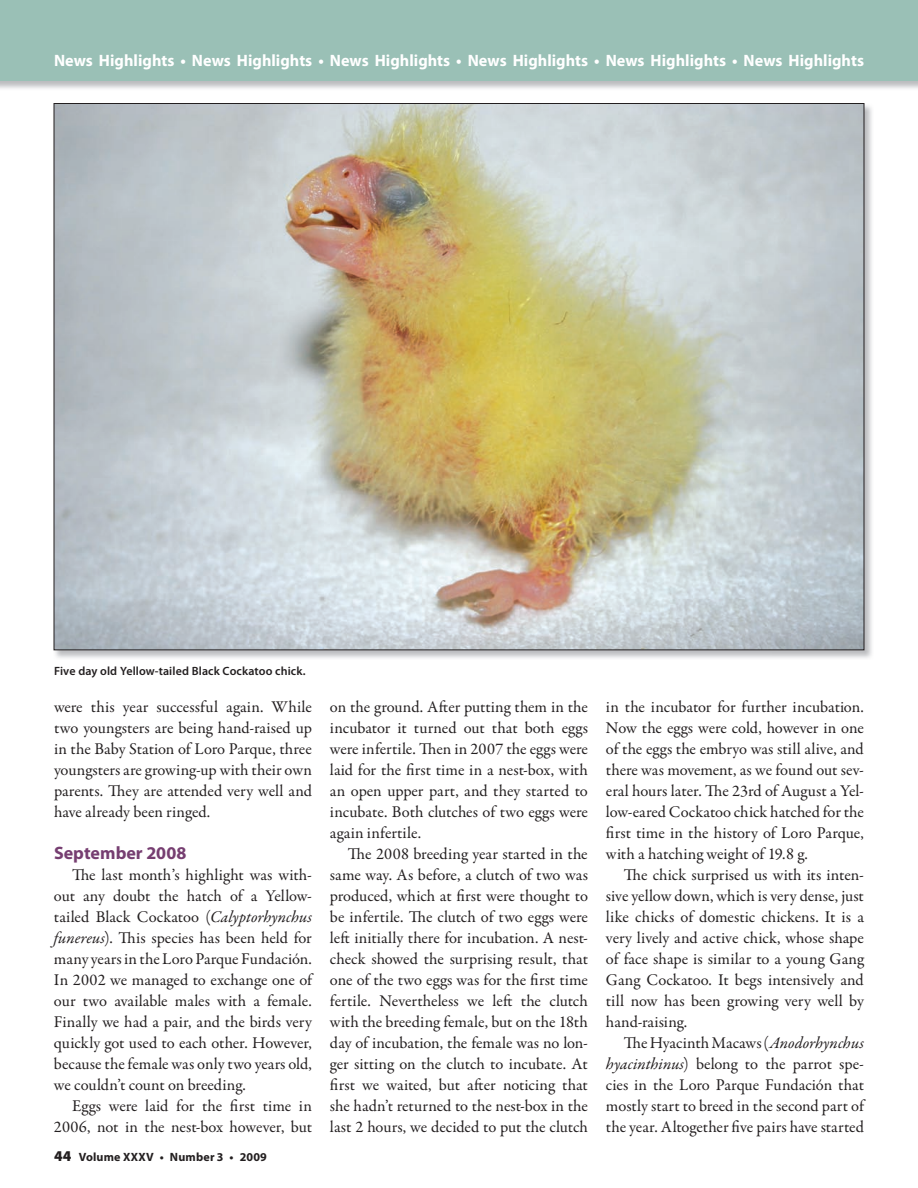
<style>
.page{position:relative;width:918px;height:1188px;background:#fff}
.page>*{position:absolute;margin:0;border:0;box-sizing:border-box;transform-origin:0 0}
.t1{font:700 18px "Myriad Pro";color:#763e71}
.t2{font:16.5px/21px "Garamond Premr Pro";color:#231f20;text-align:justify}
.t3{font:700 16.5px "Myriad Pro";color:#fff}
.t4{font:600 12px "Myriad Pro";letter-spacing:.01em;color:#231f20}
.t5{font:700 12px "Myriad Pro";letter-spacing:.015em;color:#231f20}
.s1{font-style:italic}
.s2{font-weight:900;font-size:15px}
</style>
<div class="page">
<div style="left:0;top:0;width:918px;height:81px;background:#9ac0b6"></div>
<img style="left:53px;top:103px;width:819px;height:555px">
<img style="left:56px;top:105px;width:806px;height:543px">
<p class="t3" style="left:54px;top:50px;width:812px">News Highlights • News Highlights • News Highlights • News Highlights • News Highlights • News Highlights</p>
<p class="t4" style="left:54px;top:663px;width:253px">Five day old Yellow-tailed Black Cockatoo chick.</p>
<p class="t2" style="left:54px;top:696px;width:260px">were this year successful again. While two youngsters are being hand-raised up in the Baby Station of Loro Parque, three youngsters are growing-up with their own parents. They are attended very well and have already been ringed.</p>
<p class="t1" style="left:54px;top:841px;width:134px">September 2008</p>
<p class="t2" style="left:72px;top:864px;width:241px">The last month’s highlight was with-</p>
<p class="t2" style="left:54px;top:885px;width:260px">out any doubt the hatch of a Yellow-</p>
<p class="t2" style="left:54px;top:906px;width:260px">tailed Black Cockatoo (<span class="s1">Calyptorhynchus</span></p>
<p class="t2" style="left:54px;top:927px;width:259px"><span class="s1">funereus</span>). This species has been held for</p>
<p class="t2" style="left:54px;top:948px;width:259px">many years in the Loro Parque Fundación.</p>
<p class="t2" style="left:54px;top:969px;width:260px">In 2002 we managed to exchange one of</p>
<p class="t2" style="left:54px;top:990px;width:259px">our two available males with a female.</p>
<p class="t2" style="left:54px;top:1011px;width:259px">Finally we had a pair, and the birds very</p>
<p class="t2" style="left:54px;top:1032px;width:260px">quickly got used to each other. However,</p>
<p class="t2" style="left:54px;top:1053px;width:260px">because the female was only two years old,</p>
<p class="t2" style="left:54px;top:1074px;width:193px">we couldn’t count on breeding.</p>
<p class="t2" style="left:72px;top:1095px;width:241px">Eggs were laid for the first time in</p>
<p class="t2" style="left:54px;top:1116px;width:259px">2006, not in the nest-box however, but</p>
<p class="t5" style="left:54px;top:1149px;width:214px"><span class="s2">44</span> Volume XXXV • Number 3 • 2009</p>
<p class="t2" style="left:330px;top:696px;width:259px">on the ground. After putting them in the</p>
<p class="t2" style="left:330px;top:717px;width:259px">incubator it turned out that both eggs</p>
<p class="t2" style="left:330px;top:738px;width:259px">were infertile. Then in 2007 the eggs were</p>
<p class="t2" style="left:330px;top:759px;width:259px">laid for the first time in a nest-box, with</p>
<p class="t2" style="left:330px;top:780px;width:259px">an open upper part, and they started to</p>
<p class="t2" style="left:330px;top:801px;width:259px">incubate. Both clutches of two eggs were</p>
<p class="t2" style="left:330px;top:823px;width:93px">again infertile.</p>
<p class="t2" style="left:348px;top:844px;width:241px">The 2008 breeding year started in the</p>
<p class="t2" style="left:330px;top:865px;width:259px">same way. As before, a clutch of two was</p>
<p class="t2" style="left:330px;top:886px;width:259px">produced, which at first were thought to</p>
<p class="t2" style="left:330px;top:907px;width:260px">be infertile. The clutch of two eggs were</p>
<p class="t2" style="left:330px;top:928px;width:260px">left initially there for incubation. A nest-</p>
<p class="t2" style="left:330px;top:949px;width:260px">check showed the surprising result, that</p>
<p class="t2" style="left:330px;top:970px;width:260px">one of the two eggs was for the first time</p>
<p class="t2" style="left:330px;top:991px;width:259px">fertile. Nevertheless we left the clutch</p>
<p class="t2" style="left:330px;top:1012px;width:259px">with the breeding female, but on the 18th</p>
<p class="t2" style="left:330px;top:1033px;width:260px">day of incubation, the female was no lon-</p>
<p class="t2" style="left:330px;top:1054px;width:259px">ger sitting on the clutch to incubate. At</p>
<p class="t2" style="left:330px;top:1075px;width:259px">first we waited, but after noticing that</p>
<p class="t2" style="left:330px;top:1096px;width:260px">she hadn’t returned to the nest-box in the</p>
<p class="t2" style="left:330px;top:1117px;width:259px">last 2 hours, we decided to put the clutch</p>
<p class="t2" style="left:606px;top:697px;width:259px">in the incubator for further incubation.</p>
<p class="t2" style="left:606px;top:718px;width:259px">Now the eggs were cold, however in one</p>
<p class="t2" style="left:606px;top:739px;width:259px">of the eggs the embryo was still alive, and</p>
<p class="t2" style="left:606px;top:760px;width:259px">there was movement, as we found out sev-</p>
<p class="t2" style="left:606px;top:781px;width:260px">eral hours later. The 23rd of August a Yel-</p>
<p class="t2" style="left:606px;top:802px;width:259px">low-eared Cockatoo chick hatched for the</p>
<p class="t2" style="left:606px;top:823px;width:259px">first time in the history of Loro Parque,</p>
<p class="t2" style="left:606px;top:844px;width:203px">with a hatching weight of 19.8 g.</p>
<p class="t2" style="left:624px;top:865px;width:241px">The chick surprised us with its inten-</p>
<p class="t2" style="left:606px;top:886px;width:259px">sive yellow down, which is very dense, just</p>
<p class="t2" style="left:606px;top:907px;width:259px">like chicks of domestic chickens. It is a</p>
<p class="t2" style="left:606px;top:928px;width:259px">very lively and active chick, whose shape</p>
<p class="t2" style="left:606px;top:949px;width:260px">of face shape is similar to a young Gang</p>
<p class="t2" style="left:606px;top:970px;width:259px">Gang Cockatoo. It begs intensively and</p>
<p class="t2" style="left:606px;top:991px;width:260px">till now has been growing very well by</p>
<p class="t2" style="left:606px;top:1012px;width:83px">hand-raising.</p>
<p class="t2" style="left:624px;top:1033px;width:241px">The Hyacinth Macaws (<span class="s1">Anodorhynchus</span></p>
<p class="t2" style="left:606px;top:1054px;width:259px"><span class="s1">hyacinthinus</span>) belong to the parrot spe-</p>
<p class="t2" style="left:606px;top:1075px;width:259px">cies in the Loro Parque Fundación that</p>
<p class="t2" style="left:606px;top:1096px;width:259px">mostly start to breed in the second part of</p>
<p class="t2" style="left:606px;top:1117px;width:260px">the year. Altogether five pairs have started</p>
</div>
